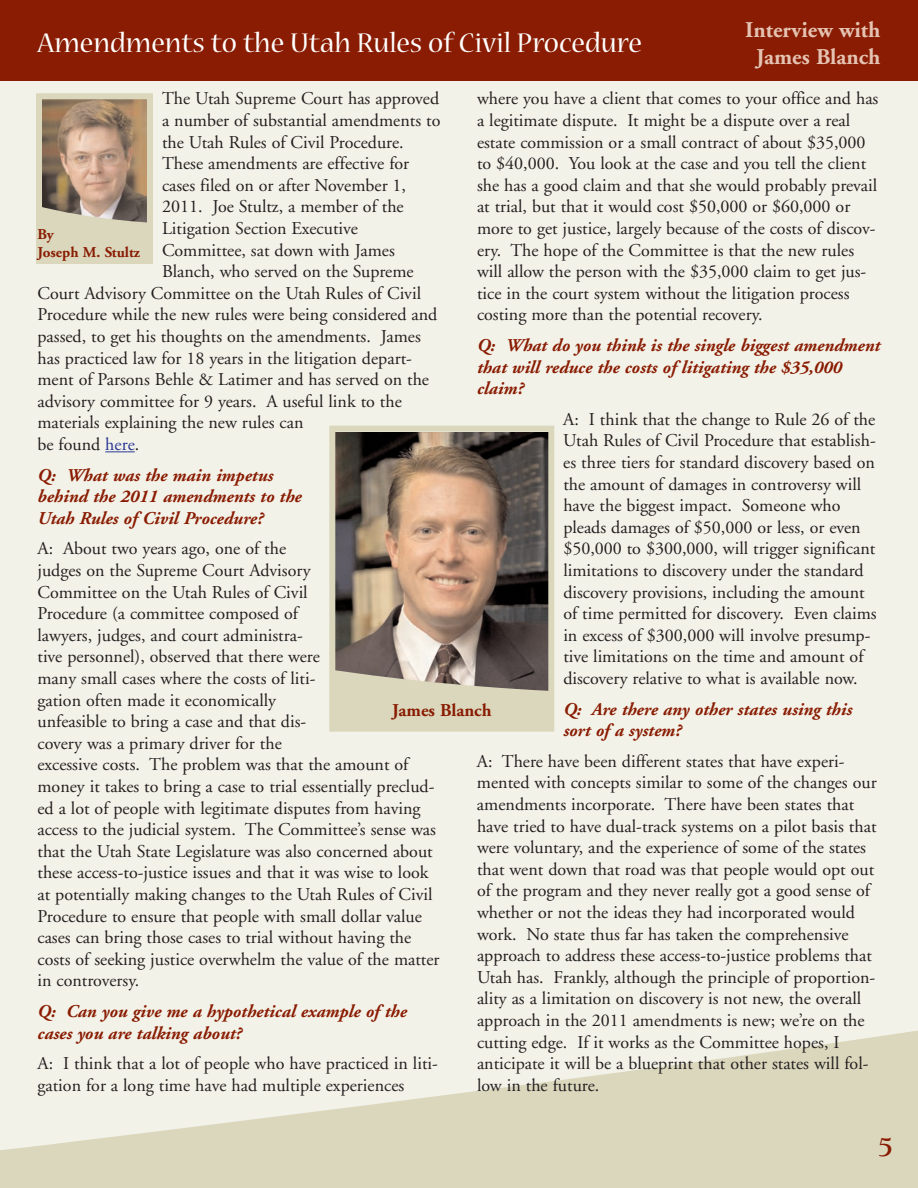
<style>
.page{position:relative;width:918px;height:1188px;background:#f3f2e8}
.page>*{position:absolute;margin:0;border:0;box-sizing:border-box;transform-origin:0 0}
.t1{font:30px "Nueva";color:#fff}
.t2{font:700 28.5px "Berkeley";color:#891c02}
.t3{font:700 22.5px/27px "Adobe Garamond";color:#e5c3b2;text-align:center}
.t4{font:18px/21.6px "Adobe Garamond";color:#231f20}
.t5{font:italic 700 18px/21.6px "Adobe Garamond";color:#891c02}
.t6{font:700 18px "Adobe Garamond";color:#891c02}
.t7{font:700 15px/18px "Adobe Garamond";color:#891c02}
.s1{color:#293795}
</style>
<div class="page">
<svg style="left:0;top:1030px;width:918px;height:158px;fill:#dad7bd"></svg>
<div style="left:0;top:0;width:918px;height:81px;background:#891c02"></div>
<svg style="left:105px;top:451px;width:30px;height:1px"></svg>
<img style="left:336px;top:433px;width:211px;height:203px">
<svg style="left:336px;top:636px;width:211px;height:62px;background:#978e83"></svg>
<div style="left:329px;top:426px;width:225px;height:306px;border:6px solid #dad7bd"></div>
<img style="left:43px;top:100px;width:103px;height:104px">
<div style="left:36px;top:93px;width:117px;height:140px;border:6px solid #dad7bd"></div>
<svg style="left:36px;top:204px;width:117px;height:20px;background:#aba293"></svg>
<div style="left:36px;top:224px;width:117px;height:40px;background:#dad7bd"></div>
<div style="left:333px;top:698px;width:218px;height:29px;background:#dad7bd"></div>
<h1 class="t1" style="left:38px;top:32px;width:606px">Amendments to the Utah Rules of Civil Procedure</h1>
<p class="t3" style="left:745px;top:19px;width:137px">Interview with<br>James Blanch</p>
<p class="t4" style="left:477px;top:90px;width:403px">where you have a client that comes to your office and has a legitimate dispute. It might be a dispute over a real estate commission or a small contract of about $35,000 to $40,000. You look at the case and you tell the client she has a good claim and that she would probably prevail at trial, but that it would cost $50,000 or $60,000 or more to get justice, largely because of the costs of discov&shy;ery. The hope of the Committee is that the new rules will allow the person with the $35,000 claim to get jus&shy;tice in the court system without the litigation process costing more than the potential recovery.</p>
<p class="t5" style="left:477px;top:336px;width:405px">Q: What do you think is the single biggest amendment that will reduce the costs of litigating the $35,000 claim?</p>
<p class="t4" style="left:563px;top:410px;width:315px">A: I think that the change to Rule 26 of the Utah Rules of Civil Procedure that establish&shy;es three tiers for standard discovery based on the amount of damages in controversy will have the biggest impact. Someone who pleads damages of $50,000 or less, or even $50,000 to $300,000, will trigger significant limitations to discovery under the standard discovery provisions, including the amount of time permitted for discovery. Even claims in excess of $300,000 will involve presump&shy;tive limitations on the time and amount of discovery relative to what is available now.</p>
<p class="t5" style="left:563px;top:700px;width:290px">Q: Are there any other states using this sort of a system?</p>
<p class="t4" style="left:477px;top:752px;width:401px">A: There have been different states that have experi&shy;mented with concepts similar to some of the changes our amendments incorporate. There have been states that have tried to have dual-track systems on a pilot basis that were voluntary, and the experience of some of the states that went down that road was that people would opt out of the program and they never really got a good sense of whether or not the ideas they had incorporated would work. No state thus far has taken the comprehensive approach to address these access-to-justice problems that Utah has. Frankly, although the principle of proportion&shy;ality as a limitation on discovery is not new, the overall approach in the 2011 amendments is new; we’re on the cutting edge. If it works as the Committee hopes, I anticipate it will be a blueprint that other states will fol&shy;low in the future.</p>
<p class="t4" style="left:162px;top:90px;width:279px">The Utah Supreme Court has approved</p>
<p class="t4" style="left:162px;top:111px;width:280px">a number of substantial amendments to</p>
<p class="t4" style="left:162px;top:133px;width:243px">the Utah Rules of Civil Procedure.</p>
<p class="t4" style="left:162px;top:154px;width:249px">These amendments are effective for</p>
<p class="t4" style="left:162px;top:176px;width:246px">cases filed on or after November 1,</p>
<p class="t4" style="left:162px;top:198px;width:243px">2011. Joe Stultz, a member of the</p>
<p class="t4" style="left:162px;top:219px;width:198px">Litigation Section Executive</p>
<p class="t4" style="left:162px;top:241px;width:234px">Committee, sat down with James</p>
<p class="t4" style="left:162px;top:262px;width:253px">Blanch, who served on the Supreme</p>
<p class="t4" style="left:37px;top:284px;width:385px">Court Advisory Committee on the Utah Rules of Civil</p>
<p class="t4" style="left:37px;top:306px;width:401px">Procedure while the new rules were being considered and</p>
<p class="t4" style="left:37px;top:327px;width:385px">passed, to get his thoughts on the amendments. James</p>
<p class="t4" style="left:37px;top:349px;width:376px">has practiced law for 18 years in the litigation depart-</p>
<p class="t4" style="left:37px;top:370px;width:393px">ment of Parsons Behle &amp; Latimer and has served on the</p>
<p class="t4" style="left:37px;top:392px;width:366px">advisory committee for 9 years. A useful link to the</p>
<p class="t4" style="left:37px;top:414px;width:268px">materials explaining the new rules can</p>
<p class="t4" style="left:37px;top:435px;width:103px">be found <span class="s1">here</span>.</p>
<p class="t5" style="left:37px;top:466px;width:266px">Q: What was the main impetus behind the 2011 amendments to the<br>Utah Rules of Civil Procedure?</p>
<p class="t4" style="left:38px;top:540px;width:404px">A: About two years ago, one of the<br>judges on the Supreme Court Advisory<br>Committee on the Utah Rules of Civil<br>Procedure (a committee composed of<br>lawyers, judges, and court administra-<br>tive personnel), observed that there were<br>many small cases where the costs of liti-<br>gation often made it economically<br>unfeasible to bring a case and that dis-<br>covery was a primary driver for the<br>excessive costs. The problem was that the amount of money it takes to bring a case to trial essentially preclud&shy;ed a lot of people with legitimate disputes from having access to the judicial system. The Committee’s sense was that the Utah State Legislature was also concerned about these access-to-justice issues and that it was wise to look at potentially making changes to the Utah Rules of Civil Procedure to ensure that people with small dollar value cases can bring those cases to trial without having the costs of seeking justice overwhelm the value of the matter in controversy.</p>
<p class="t5" style="left:38px;top:1002px;width:371px">Q: Can you give me a hypothetical example of the cases you are talking about?</p>
<p class="t4" style="left:38px;top:1054px;width:402px">A: I think that a lot of people who have practiced in liti&shy;gation for a long time have had multiple experiences</p>
<p class="t7" style="left:38px;top:226px;width:104px">By<br>Joseph M. Stultz</p>
<p class="t6" style="left:392px;top:703px;width:101px">James Blanch</p>
<h2 class="t2" style="left:878px;top:1136px;width:17px">5</h2>
</div>
